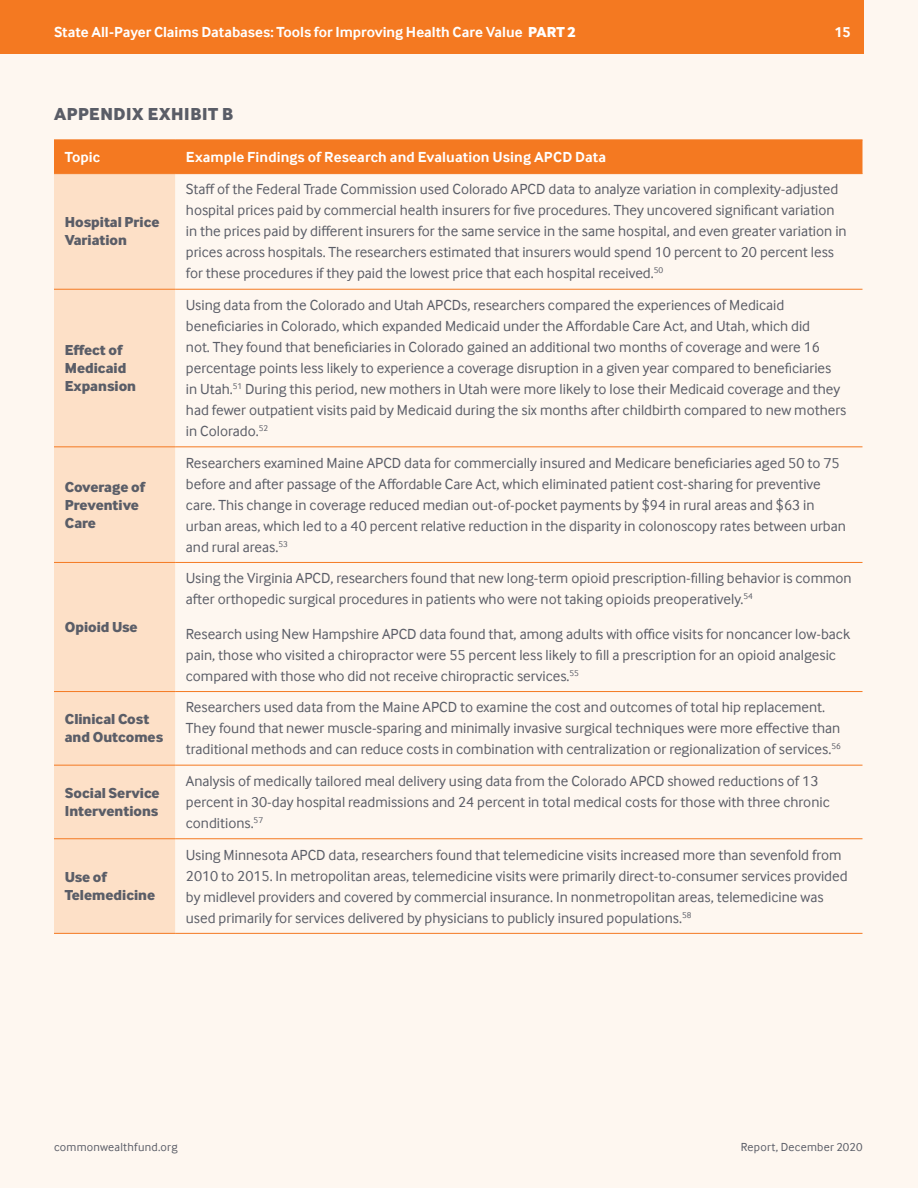
<style>
.page{position:relative;width:918px;height:1188px;background:#fef7f0}
.page>*{position:absolute;margin:0;border:0;box-sizing:border-box;transform-origin:0 0}
.t1{font:18px "Inter Face X Bold";letter-spacing:.035em;color:#5a5d67}
.Table_Body{font:15px/21px "Inter Face";color:#5a5d67}
.Table_Header{font:15px/18px "Inter Face X Bold";color:#5a5d67}
.Body_Copy_-_No_Inden{font:700 15px "Inter Face";color:#fff}
.t2{font:12px "Inter Face";letter-spacing:.02em;color:#5a5d67}
.s1{font-family:"Inter Face X Bold";font-weight:400}
</style>
<div class="page">
<div style="left:0;top:0;width:864px;height:54px;background:#f47921"></div>
<div style="left:54px;top:141px;width:808px;height:32px;background:#f47921"></div>
<div style="left:54px;top:174px;width:121px;height:759px;background:#fde0c7"></div>
<hr style="left:54px;top:140px;width:121px;height:1px;background:#f47921">
<hr style="left:175px;top:140px;width:687px;height:1px;background:#f47921">
<hr style="left:54px;top:173px;width:121px;height:1px;background:#f47921">
<hr style="left:175px;top:173px;width:687px;height:1px;background:#f47921">
<hr style="left:54px;top:289px;width:121px;height:1px;background:#f47921">
<hr style="left:175px;top:289px;width:687px;height:1px;background:#f47921">
<hr style="left:54px;top:446px;width:121px;height:1px;background:#f47921">
<hr style="left:175px;top:446px;width:687px;height:1px;background:#f47921">
<hr style="left:54px;top:562px;width:121px;height:1px;background:#f47921">
<hr style="left:175px;top:562px;width:687px;height:1px;background:#f47921">
<hr style="left:54px;top:691px;width:121px;height:1px;background:#f47921">
<hr style="left:175px;top:691px;width:687px;height:1px;background:#f47921">
<hr style="left:54px;top:765px;width:121px;height:1px;background:#f47921">
<hr style="left:175px;top:765px;width:687px;height:1px;background:#f47921">
<hr style="left:54px;top:838px;width:121px;height:1px;background:#f47921">
<hr style="left:175px;top:838px;width:687px;height:1px;background:#f47921">
<hr style="left:54px;top:933px;width:121px;height:1px;background:#f47921">
<hr style="left:175px;top:933px;width:687px;height:1px;background:#f47921">
<p class="Body_Copy_-_No_Inden" style="left:54px;top:23px;width:173px">The Commonwealth Fund</p>
<p class="Body_Copy_-_No_Inden" style="left:54px;top:23px;width:523px">State All-Payer Claims Databases: Tools for Improving Health Care Value <span class="s1">PART 2</span></p>
<p class="Body_Copy_-_No_Inden" style="left:835px;top:23px;width:17px">15</p>
<p class="t1" style="left:54px;top:103px;width:181px">APPENDIX EXHIBIT B</p>
<p class="Body_Copy_-_No_Inden" style="left:65px;top:148px;width:37px">Topic</p>
<p class="Body_Copy_-_No_Inden" style="left:186px;top:148px;width:422px">Example Findings of Research and Evaluation Using APCD Data</p>
<p class="Table_Header" style="left:65px;top:213px;width:96px">Hospital Price<br>Variation</p>
<p class="Table_Header" style="left:65px;top:341px;width:73px">Effect of<br>Medicaid<br>Expansion</p>
<p class="Table_Header" style="left:65px;top:477px;width:82px">Coverage of<br>Preventive<br>Care</p>
<p class="Table_Header" style="left:65px;top:618px;width:74px">Opioid Use</p>
<p class="Table_Header" style="left:65px;top:710px;width:100px">Clinical Cost and Outcomes</p>
<p class="Table_Header" style="left:65px;top:784px;width:96px">Social Service<br>Interventions</p>
<p class="Table_Header" style="left:65px;top:868px;width:92px">Use of<br>Telemedicine</p>
<p class="Table_Body" style="left:186px;top:179px;width:662px">Staff of the Federal Trade Commission used Colorado APCD data to analyze variation in complexity-adjusted hospital prices paid by commercial health insurers for five procedures. They uncovered significant variation in the prices paid by different insurers for the same service in the same hospital, and even greater variation in prices across hospitals. The researchers estimated that insurers would spend 10 percent to 20 percent less for these procedures if they paid the lowest price that each hospital received.<sup>50</sup></p>
<p class="Table_Body" style="left:186px;top:294px;width:662px">Using data from the Colorado and Utah APCDs, researchers compared the experiences of Medicaid beneficiaries in Colorado, which expanded Medicaid under the Affordable Care Act, and Utah, which did<br>not. They found that beneficiaries in Colorado gained an additional two months of coverage and were 16 percentage points less likely to experience a coverage disruption in a given year compared to beneficiaries in Utah.<sup>51</sup> During this period, new mothers in Utah were more likely to lose their Medicaid coverage and they had fewer outpatient visits paid by Medicaid during the six months after childbirth compared to new mothers in Colorado.<sup>52</sup></p>
<p class="Table_Body" style="left:186px;top:452px;width:662px">Researchers examined Maine APCD data for commercially insured and Medicare beneficiaries aged 50 to 75 before and after passage of the Affordable Care Act, which eliminated patient cost-sharing for preventive care. This change in coverage reduced median out-of-pocket payments by $94 in rural areas and $63 in urban areas, which led to a 40 percent relative reduction in the disparity in colonoscopy rates between urban and rural areas.<sup>53</sup></p>
<p class="Table_Body" style="left:186px;top:568px;width:667px">Using the Virginia APCD, researchers found that new long-term opioid prescription-filling behavior is common after orthopedic surgical procedures in patients who were not taking opioids preoperatively.<sup>54</sup></p>
<p class="Table_Body" style="left:186px;top:623px;width:666px">Research using New Hampshire APCD data found that, among adults with office visits for noncancer low-back pain, those who visited a chiropractor were 55 percent less likely to fill a prescription for an opioid analgesic compared with those who did not receive chiropractic services.<sup>55</sup></p>
<p class="Table_Body" style="left:186px;top:697px;width:656px">Researchers used data from the Maine APCD to examine the cost and outcomes of total hip replacement.<br>They found that newer muscle-sparing and minimally invasive surgical techniques were more effective than traditional methods and can reduce costs in combination with centralization or regionalization of services.<sup>56</sup></p>
<p class="Table_Body" style="left:186px;top:770px;width:645px">Analysis of medically tailored meal delivery using data from the Colorado APCD showed reductions of 13 percent in 30-day hospital readmissions and 24 percent in total medical costs for those with three chronic conditions.<sup>57</sup></p>
<p class="Table_Body" style="left:186px;top:844px;width:663px">Using Minnesota APCD data, researchers found that telemedicine visits increased more than sevenfold from 2010 to 2015. In metropolitan areas, telemedicine visits were primarily direct-to-consumer services provided by midlevel providers and covered by commercial insurance. In nonmetropolitan areas, telemedicine was used primarily for services delivered by physicians to publicly insured populations.<sup>58</sup></p>
<p class="t2" style="left:54px;top:1140px;width:125px">commonwealthfund.org</p>
<p class="t2" style="left:741px;top:1140px;width:123px">Report, December 2020</p>
</div>
